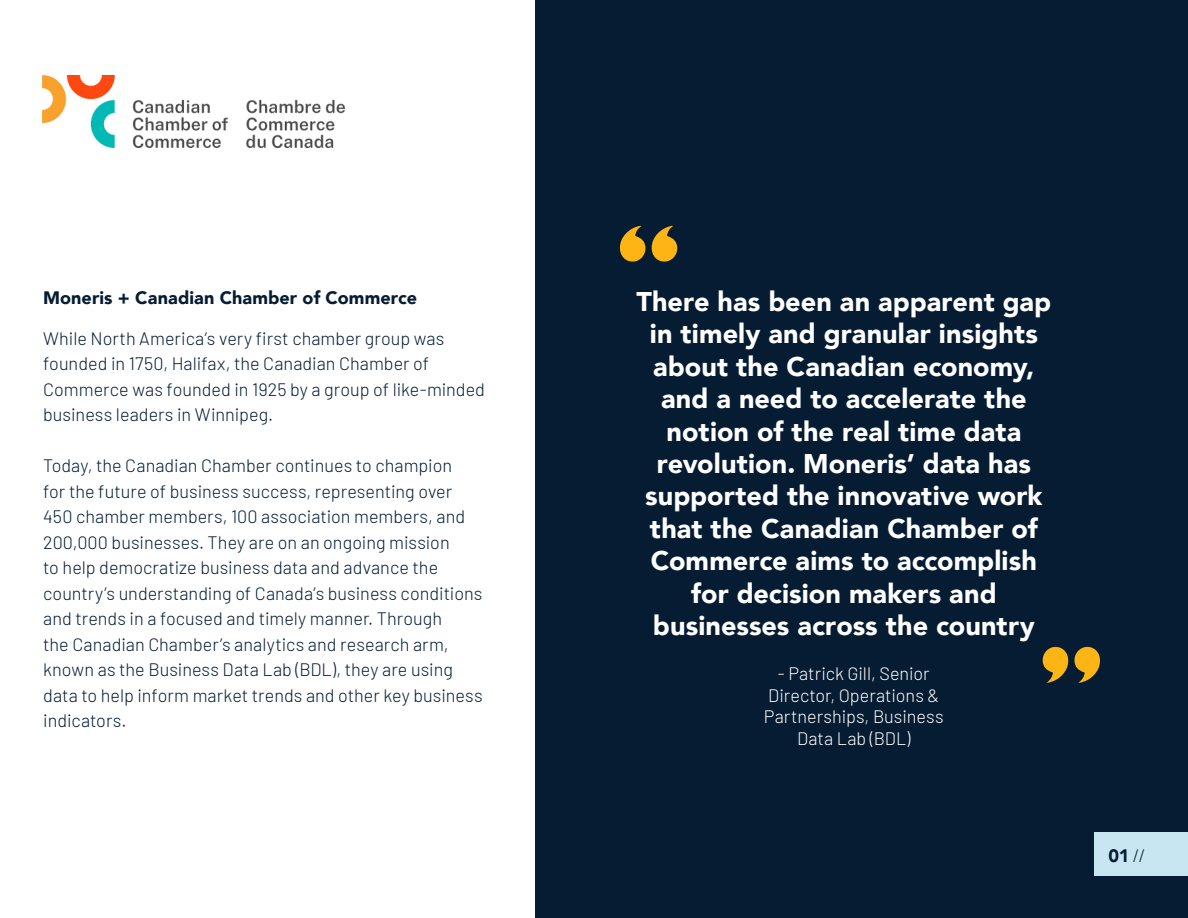
<style>
.page{position:relative;width:1188px;height:918px;background:#fff}
.page>*{position:absolute;margin:0;border:0;box-sizing:border-box;transform-origin:0 0}
.t1{font:900 27px/32.4px "Avenir";letter-spacing:.005em;color:#fff;text-align:center}
.t2{font:300 18px/25.5px "Barlow";color:#051c33}
.t3{font:300 18px/21.6px "Barlow";color:#fff;text-align:center}
.t4{font:900 18px "Avenir";letter-spacing:.005em;color:#051c33}
.s1{font-family:"Barlow";font-weight:300}
</style>
<div class="page">
<div style="left:536px;top:0;width:652px;height:918px;background:#051c33"></div>
<div style="left:1094px;top:833px;width:94px;height:43px;background:#c8e6f1"></div>
<svg style="left:620px;top:226px;width:25px;height:36px"></svg>
<svg style="left:652px;top:226px;width:25px;height:36px"></svg>
<svg style="left:1074px;top:647px;width:26px;height:36px"></svg>
<svg style="left:1043px;top:647px;width:25px;height:36px"></svg>
<img style="left:42px;top:75px;width:303px;height:73px">
<p class="t4" style="left:43px;top:283px;width:375px">Moneris + Canadian Chamber of Commerce</p>
<p class="t2" style="left:43px;top:324px;width:443px">While North America’s very first chamber group was founded in 1750, Halifax, the Canadian Chamber of Commerce was founded in 1925 by a group of like-minded business leaders in Winnipeg.</p>
<p class="t2" style="left:43px;top:452px;width:441px">Today, the Canadian Chamber continues to champion<br>for the future of business success, representing over 450 chamber members, 100 association members, and 200,000 businesses. They are on an ongoing mission<br>to help democratize business data and advance the country’s understanding of Canada’s business conditions and trends in a focused and timely manner. Through<br>the Canadian Chamber’s analytics and research arm, known as the Business Data Lab (BDL), they are using data to help inform market trends and other key business indicators.</p>
<p class="t1" style="left:636px;top:285px;width:416px">There has been an apparent gap in timely and granular insights about the Canadian economy, and a need to accelerate the notion of the real time data revolution. Moneris’ data has supported the innovative work that the Canadian Chamber of<br>Commerce aims to accomplish for decision makers and businesses across the country</p>
<p class="t3" style="left:764px;top:661px;width:181px">- Patrick Gill, Senior<br>Director, Operations &amp;<br>Partnerships, Business<br>Data Lab (BDL)</p>
<p class="t4" style="left:1108px;top:840px;width:39px">01 <span class="s1">//</span></p>
</div>
